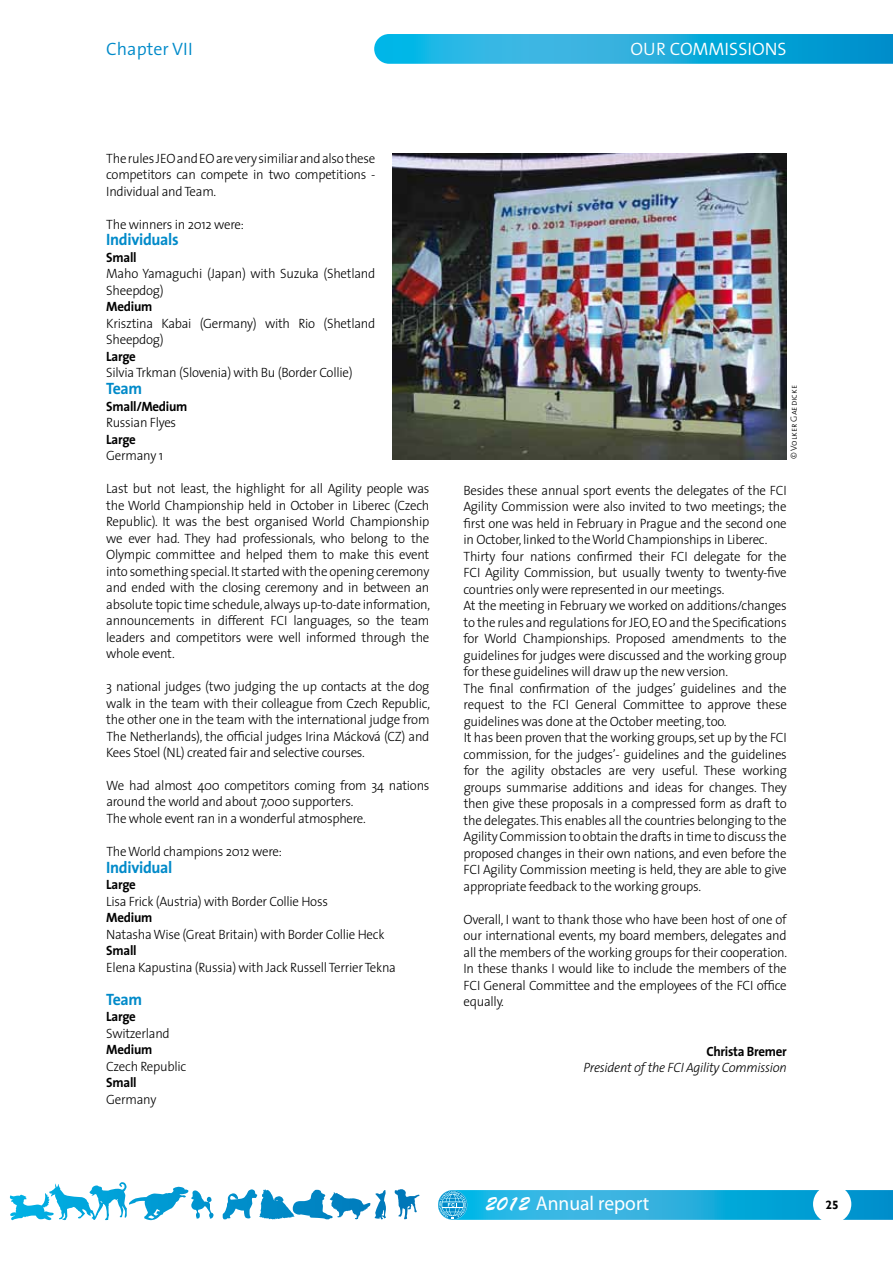
<style>
.page{position:relative;width:893px;height:1263px;background:#fff}
.page>*{position:absolute;margin:0;border:0;box-sizing:border-box;transform-origin:0 0}
.t1{font:20.1px "Myriad Pro";color:#fff}
.t2{font:300 18px "The Sans";color:#fff}
.t3{font:300 18px "The Sans";color:#008ac9}
.t4{font:700 16.5px "The Sans";letter-spacing:-.02em;color:#008ac9;scale:.96 1}
.t5{font:300 13.5px/16.5px "The Sans";letter-spacing:-.02em;color:#000;text-align:justify;scale:.96 1}
.t6{font:700 13.5px "The Sans";letter-spacing:-.02em;color:#000;scale:.96 1}
.t7{font:italic 300 13.5px "The Sans";letter-spacing:-.02em;color:#000;scale:.96 1}
.t8{font:700 12px "Gill Sans";color:#000}
.t9{font:9px "The Sans Light Caps";color:#000}
.s1{font-family:"Brush Script Std"}
</style>
<div class="page">
<svg style="left:374px;top:34px;width:519px;height:30px;background:#1dacdc"></svg>
<svg style="left:438px;top:1190px;width:455px;height:30px;background:#23addd"></svg>
<div style="left:813px;top:1185px;width:38px;height:38px;background:#fff;border-radius:50%"></div>
<img style="left:392px;top:153px;width:395px;height:306px">
<h2 class="t3" style="left:106px;top:34px;width:82px">CHAPTER VII</h2>
<h2 class="t2" style="left:630px;top:34px;width:158px">OUR COMMISSIONS</h2>
<p class="t5" style="left:106px;top:150px;width:282px">Therules JEOandEOareverysimiliarandalsothese competitors can compete in two competitions - Individual and Team.</p>
<p class="t5" style="left:106px;top:216px;width:145px">The winners in 2012 were:</p>
<p class="t4" style="left:106px;top:226px;width:77px">Individuals</p>
<p class="t6" style="left:106px;top:246px;width:33px">Small</p>
<p class="t5" style="left:106px;top:265px;width:282px">Maho Yamaguchi (Japan) with Suzuka (Shetland<br>Sheepdog)</p>
<p class="t6" style="left:106px;top:296px;width:49px">Medium</p>
<p class="t5" style="left:106px;top:315px;width:282px">Krisztina Kabai (Germany) with Rio (Shetland<br>Sheepdog)</p>
<p class="t6" style="left:106px;top:345px;width:32px">Large</p>
<p class="t5" style="left:106px;top:364px;width:258px">Silvia Trkman (Slovenia) with Bu (Border Collie)</p>
<p class="t4" style="left:106px;top:375px;width:39px">Team</p>
<p class="t6" style="left:106px;top:395px;width:86px">Small/Medium</p>
<p class="t5" style="left:106px;top:414px;width:74px">Russian Flyes</p>
<p class="t6" style="left:106px;top:428px;width:32px">Large</p>
<p class="t5" style="left:106px;top:447px;width:61px">Germany 1</p>
<p class="t5" style="left:106px;top:480px;width:339px">Last but not least, the highlight for all Agility people was the World Championship held in October in Liberec (Czech Republic). It was the best organised World Championship we ever had. They had professionals, who belong to the Olympic committee and helped them to make this event into something special.It started with the opening ceremony and ended with the closing ceremony and in between an absolute topic time schedule,always up-to-date information, announcements in different FCI languages, so the team leaders and competitors were well informed through the whole event.</p>
<p class="t5" style="left:106px;top:678px;width:339px">3 national judges (two judging the up contacts at the dog walk in the team with their colleague from Czech Republic, the other one in the team with the international judge from The Netherlands), the official judges Irina Mácková (CZ) and Kees Stoel (NL) created fair and selective courses.</p>
<p class="t5" style="left:106px;top:777px;width:338px;text-align:left">We had almost 400 competitors coming from 34 nations around the world and about 7,000 supporters.<br>The whole event ran in a wonderful atmosphere.</p>
<p class="t5" style="left:106px;top:843px;width:184px">TheWorld champions 2012 were:</p>
<p class="t4" style="left:106px;top:853px;width:70px">Individual</p>
<p class="t6" style="left:106px;top:873px;width:32px">Large</p>
<p class="t5" style="left:106px;top:892px;width:232px">Lisa Frick (Austria) with Border Collie Hoss</p>
<p class="t6" style="left:106px;top:906px;width:49px">Medium</p>
<p class="t5" style="left:106px;top:925px;width:291px">NatashaWise (Great Britain) with Border Collie Heck</p>
<p class="t6" style="left:106px;top:939px;width:33px">Small</p>
<p class="t5" style="left:106px;top:958px;width:303px">Elena Kapustina (Russia) with Jack Russell Terrier Tekna</p>
<p class="t4" style="left:106px;top:985px;width:39px">Team</p>
<p class="t6" style="left:106px;top:1005px;width:32px">Large</p>
<p class="t5" style="left:106px;top:1024px;width:68px">Switzerland</p>
<p class="t6" style="left:106px;top:1038px;width:49px">Medium</p>
<p class="t5" style="left:106px;top:1057px;width:85px">Czech Republic</p>
<p class="t6" style="left:106px;top:1071px;width:33px">Small</p>
<p class="t5" style="left:106px;top:1090px;width:54px">Germany</p>
<p class="t9" style="left:786px;top:459px;width:75px;rotate:-90deg">© Volker Gaedicke</p>
<p class="t5" style="left:463px;top:481px;width:338px;text-align:left">Besides these annual sport events the delegates of the FCI Agility Commission were also invited to two meetings; the first one was held in February in Prague and the second one in October, linked to theWorld Championships in Liberec.<br>Thirty four nations confirmed their FCI delegate for the FCI Agility Commission, but usually twenty to twenty-five countries only were represented in our meetings.<br>At the meeting in February we worked on additions/changes to the rules and regulations for JEO,EO and the Specifications for World Championships. Proposed amendments to the guidelines for judges were discussed and the working group for these guidelines will draw up the new version.<br>The final confirmation of the judges’ guidelines and the request to the FCI General Committee to approve these guidelines was done at the October meeting, too.<br>It has been proven that the working groups, set up by the FCI commission, for the judges’- guidelines and the guidelines for the agility obstacles are very useful. These working groups summarise additions and ideas for changes. They then give these proposals in a compressed form as draft to the delegates.This enables all the countries belonging to the Agility Commission to obtain the drafts in time to discuss the proposed changes in their own nations, and even before the FCI Agility Commission meeting is held, they are able to give appropriate feedback to the working groups.</p>
<p class="t5" style="left:464px;top:910px;width:338px">Overall, I want to thank those who have been host of one of our international events, my board members, delegates and all the members of the working groups for their cooperation.<br>In these thanks I would like to include the members of the FCI General Committee and the employees of the FCI office equally.</p>
<p class="t6" style="left:706px;top:1040px;width:85px">Christa Bremer</p>
<p class="t7" style="left:584px;top:1056px;width:213px">President of the FCI Agility Commission</p>
<h1 class="t1" style="left:485px;top:1191px;width:166px"><span class="s1">2012</span> Annual report</h1>
<p class="t8" style="left:825px;top:1197px;width:15px">25</p>
</div>
